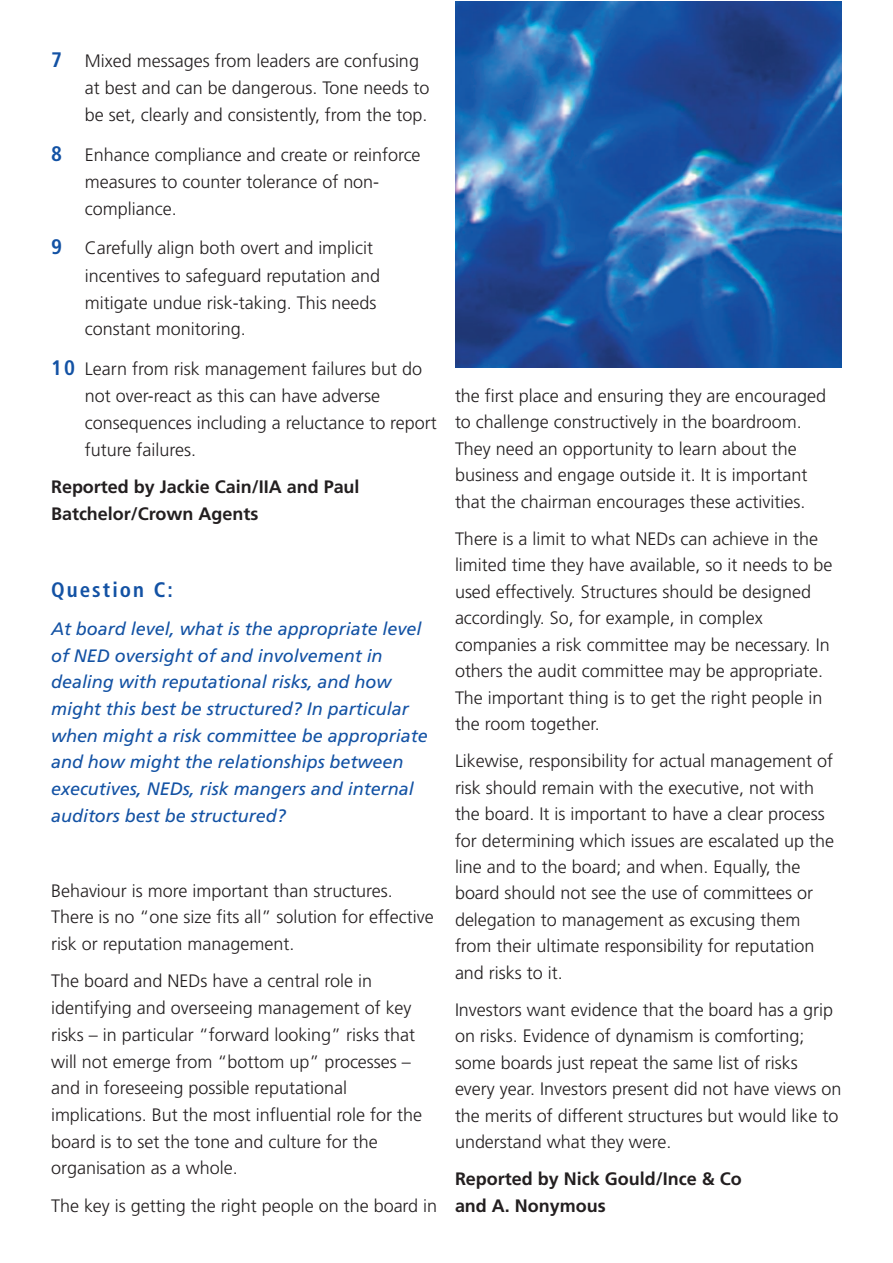
<style>
.page{position:relative;width:893px;height:1263px;background:#fff}
.page>*{position:absolute;margin:0;border:0;box-sizing:border-box;transform-origin:0 0}
.t1{font:700 condensed 21px "Frutiger";letter-spacing:.1em;color:#1352a4}
.t2{font:300 18px/26.4px "Frutiger CE";color:#231f20}
.t3{font:italic 18px/26.7px "Frutiger CE";color:#1352a4}
.t4{font:700 18px/26.7px "Frutiger";color:#231f20}
.s1{font-family:"Frutiger";font-weight:700;font-stretch:condensed;font-size:21px;color:#1352a4}
</style>
<div class="page">
<img style="left:455px;top:1px;width:387px;height:366px">
<p class="t2" style="left:85px;top:47px;width:346px;line-height:27.2px;text-indent:-34px"><span class="s1">7</span> Mixed messages from leaders are confusing at best and can be dangerous. Tone needs to be set, clearly and consistently, from the top.</p>
<p class="t2" style="left:85px;top:141px;width:337px;line-height:27.2px;text-indent:-34px"><span class="s1">8</span> Enhance compliance and create or reinforce measures to counter tolerance of non&shy;compliance.</p>
<p class="t2" style="left:85px;top:234px;width:297px;line-height:27px;text-indent:-34px"><span class="s1">9</span> Carefully align both overt and implicit incentives to safeguard reputation and mitigate undue risk-taking. This needs constant monitoring.</p>
<p class="t2" style="left:85px;top:355px;width:353px;line-height:27px;text-indent:-34px"><span class="s1">10</span> Learn from risk management failures but do not over-react as this can have adverse consequences including a reluctance to report future failures.</p>
<p class="t4" style="left:51px;top:473px;width:310px">Reported by Jackie Cain/IIA and Paul<br>Batchelor/Crown Agents</p>
<p class="t1" style="left:51px;top:577px;width:124px">Question C:</p>
<p class="t3" style="left:51px;top:615px;width:378px">At board level, what is the appropriate level of NED oversight of and involvement in dealing with reputational risks, and how might this best be structured? In particular when might a risk committee be appropriate and how might the relationships between executives, NEDs, risk mangers and internal auditors best be structured?</p>
<p class="t2" style="left:51px;top:877px;width:384px">Behaviour is more important than structures.<br>There is no “one size fits all” solution for effective risk or reputation management.</p>
<p class="t2" style="left:51px;top:968px;width:373px">The board and NEDs have a central role in identifying and overseeing management of key risks – in particular “forward looking” risks that will not emerge from “bottom up” processes – and in foreseeing possible reputational implications. But the most influential role for the board is to set the tone and culture for the organisation as a whole.</p>
<p class="t2" style="left:51px;top:1192px;width:388px">The key is getting the right people on the board in</p>
<p class="t2" style="left:455px;top:382px;width:373px">the first place and ensuring they are encouraged to challenge constructively in the boardroom.<br>They need an opportunity to learn about the business and engage outside it. It is important that the chairman encourages these activities.</p>
<p class="t2" style="left:455px;top:525px;width:379px">There is a limit to what NEDs can achieve in the limited time they have available, so it needs to be used effectively. Structures should be designed accordingly. So, for example, in complex companies a risk committee may be necessary. In others the audit committee may be appropriate.<br>The important thing is to get the right people in the room together.</p>
<p class="t2" style="left:455px;top:747px;width:381px">Likewise, responsibility for actual management of risk should remain with the executive, not with the board. It is important to have a clear process for determining which issues are escalated up the line and to the board; and when. Equally, the board should not see the use of committees or delegation to management as excusing them from their ultimate responsibility for reputation and risks to it.</p>
<p class="t2" style="left:455px;top:996px;width:388px">Investors want evidence that the board has a grip on risks. Evidence of dynamism is comforting; some boards just repeat the same list of risks every year. Investors present did not have views on the merits of different structures but would like to understand what they were.</p>
<p class="t4" style="left:455px;top:1166px;width:288px">Reported by Nick Gould/Ince &amp; Co and A. Nonymous</p>
</div>
